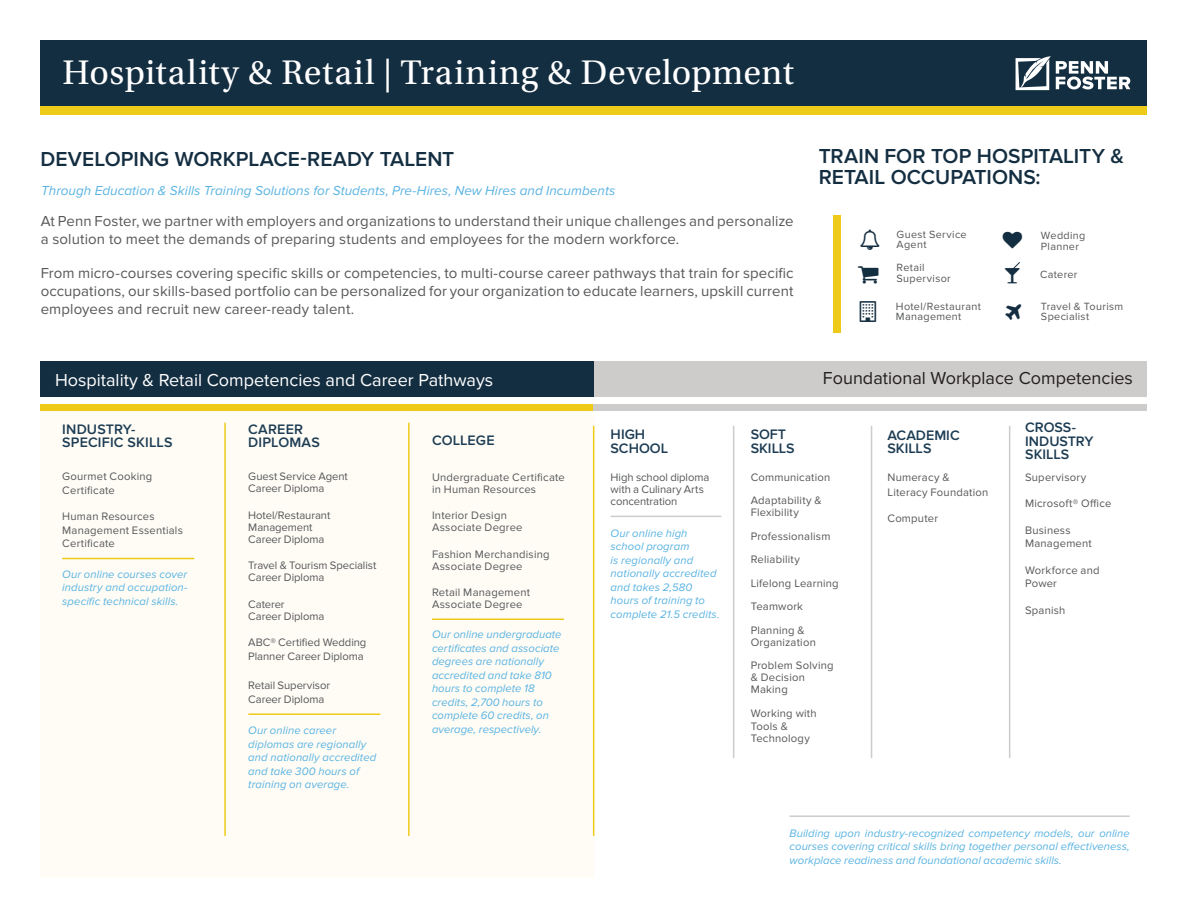
<style>
.page{position:relative;width:1188px;height:918px;background:#fff}
.page>*{position:absolute;margin:0;border:0;box-sizing:border-box;transform-origin:0 0}
.Body_Text{font:36px "Utopia Std";letter-spacing:.015em;color:#fff}
.Body_Text-2{font:600 21px/21px "Proxima Nova";letter-spacing:.005em;color:#142e41}
.t1{font:18px "Proxima Nova";color:#fff}
.t2{font:18px "Proxima Nova";color:#231f20}
.Body_Text-3{font:15px/18px "Proxima Nova";letter-spacing:.005em;color:#57585a}
.Body_Text-4{font:600 14.25px/13.8px "Proxima Nova";color:#1e3d54}
.Body_Text-5{font:italic 13.5px "Proxima Nova";letter-spacing:.005em;color:#5ab3e2}
.Body_Text-6{font:italic 11.25px/13.5px "Proxima Nova";letter-spacing:.005em;color:#5ab3e2}
.Body_Text-7{font:11.25px/12px "Proxima Nova";letter-spacing:.015em;color:#57585a}
.Body_Text-8{font:11.25px/12px "Proxima Nova";letter-spacing:-.005em;color:#57585a}
.Body_Text-9{font:10.8px/9.9px "Proxima Nova";letter-spacing:.03em;color:#57585a}
</style>
<div class="page">
<div style="left:40px;top:106px;width:1108px;height:9px;background:#efcb19"></div>
<div style="left:40px;top:40px;width:1108px;height:66px;background:#142e41"></div>
<svg style="left:1016px;top:56px;width:114px;height:34px"></svg>
<div style="left:834px;top:215px;width:7px;height:117px;background:#efcb19"></div>
<div style="left:40px;top:404px;width:554px;height:474px;background:#fefcf5"></div>
<div style="left:40px;top:361px;width:1107px;height:35px;background:#ceccca"></div>
<div style="left:40px;top:361px;width:554px;height:35px;background:#142e41"></div>
<div style="left:40px;top:404px;width:185px;height:6px;background:#efcb19"></div>
<div style="left:225px;top:404px;width:185px;height:6px;background:#efcb19"></div>
<div style="left:410px;top:404px;width:184px;height:6px;background:#efcb19"></div>
<div style="left:594px;top:404px;width:139px;height:6px;background:#ceccca"></div>
<div style="left:733px;top:404px;width:138px;height:6px;background:#ceccca"></div>
<div style="left:871px;top:404px;width:138px;height:6px;background:#ceccca"></div>
<div style="left:1009px;top:404px;width:138px;height:6px;background:#ceccca"></div>
<hr style="left:611px;top:516px;width:110px;height:1px;background:#ceccca">
<hr style="left:248px;top:713px;width:132px;height:2px;background:#efcb19">
<hr style="left:62px;top:558px;width:132px;height:1px;background:#efcb19">
<hr style="left:432px;top:619px;width:132px;height:1px;background:#efcb19">
<hr style="left:224px;top:423px;width:2px;height:413px;background:#efcb19">
<hr style="left:408px;top:423px;width:2px;height:413px;background:#efcb19">
<hr style="left:1009px;top:426px;width:1px;height:332px;background:#ceccca">
<hr style="left:871px;top:426px;width:1px;height:332px;background:#ceccca">
<hr style="left:733px;top:426px;width:1px;height:332px;background:#ceccca">
<hr style="left:593px;top:426px;width:1px;height:410px;background:#efcb19">
<hr style="left:790px;top:815px;width:340px;height:2px;background:#ceccca">
<svg style="left:1012px;top:262px;width:8px;height:8px"></svg>
<p class="Body_Text" style="left:62px;top:53px;width:733px">Hospitality &amp; Retail | Training &amp; Development</p>
<p class="Body_Text-2" style="left:41px;top:149px;width:415px">DEVELOPING WORKPLACE-READY TALENT</p>
<p class="Body_Text-5" style="left:41px;top:184px;width:576px">Through Education &amp; Skills Training Solutions for Students, Pre-Hires, New Hires and Incumbents</p>
<p class="Body_Text-3" style="left:41px;top:212px;width:754px">At Penn Foster, we partner with employers and organizations to understand their unique challenges and personalize a solution to meet the demands of preparing students and employees for the modern workforce.</p>
<p class="Body_Text-3" style="left:41px;top:264px;width:755px;text-align:justify">From micro-courses covering specific skills or competencies, to multi-course career pathways that train for specific occupations, our skills-based portfolio can be personalized for your organization to educate learners, upskill current employees and recruit new career-ready talent.</p>
<p class="Body_Text-2" style="left:819px;top:146px;width:307px">TRAIN FOR TOP HOSPITALITY &amp;<br>RETAIL OCCUPATIONS:</p>
<p class="Body_Text-9" style="left:897px;top:229px;width:72px">Guest Service<br>Agent</p>
<p class="Body_Text-9" style="left:897px;top:263px;width:29px">Retail</p>
<p class="Body_Text-9" style="left:897px;top:273px;width:56px">Supervisor</p>
<p class="Body_Text-9" style="left:896px;top:301px;width:86px">Hotel/Restaurant<br>Management</p>
<p class="Body_Text-9" style="left:1041px;top:231px;width:46px">Wedding</p>
<p class="Body_Text-9" style="left:1041px;top:241px;width:39px">Planner</p>
<p class="Body_Text-9" style="left:1040px;top:270px;width:39px">Caterer</p>
<p class="Body_Text-9" style="left:1041px;top:301px;width:84px">Travel &amp; Tourism<br>Specialist</p>
<p class="t1" style="left:55px;top:369px;width:440px">Hospitality &amp; Retail Competencies and Career Pathways</p>
<p class="t2" style="left:823px;top:368px;width:312px">Foundational Workplace Competencies</p>
<p class="Body_Text-4" style="left:248px;top:422px;width:73px">CAREER<br>DIPLOMAS</p>
<p class="Body_Text-4" style="left:432px;top:434px;width:64px">COLLEGE</p>
<p class="Body_Text-4" style="left:62px;top:422px;width:112px">INDUSTRY-<br>SPECIFIC SKILLS</p>
<p class="Body_Text-4" style="left:887px;top:428px;width:74px">ACADEMIC<br>SKILLS</p>
<p class="Body_Text-4" style="left:611px;top:428px;width:59px">HIGH<br>SCHOOL</p>
<p class="Body_Text-4" style="left:751px;top:428px;width:46px">SOFT<br>SKILLS</p>
<p class="Body_Text-7" style="left:62px;top:470px;width:92px;line-height:13.5px">Gourmet Cooking<br>Certificate</p>
<p class="Body_Text-7" style="left:62px;top:510px;width:122px;line-height:13.5px">Human Resources<br>Management Essentials<br>Certificate</p>
<p class="Body_Text-6" style="left:62px;top:568px;width:127px;text-align:justify">Our online courses cover industry and occupation&shy;specific technical skills.</p>
<p class="Body_Text-8" style="left:248px;top:471px;width:101px">Guest Service Agent<br>Career Diploma</p>
<p class="Body_Text-8" style="left:248px;top:509px;width:84px">Hotel/Restaurant<br>Management<br>Career Diploma</p>
<p class="Body_Text-8" style="left:248px;top:560px;width:130px">Travel &amp; Tourism Specialist<br>Career Diploma</p>
<p class="Body_Text-8" style="left:248px;top:598px;width:78px">Caterer<br>Career Diploma</p>
<p class="Body_Text-8" style="left:248px;top:636px;width:120px;line-height:13.5px">ABC® Certified Wedding<br>Planner Career Diploma</p>
<p class="Body_Text-8" style="left:248px;top:679px;width:83px;line-height:13.5px">Retail Supervisor<br>Career Diploma</p>
<p class="Body_Text-6" style="left:248px;top:724px;width:129px">Our online career diplomas are regionally and nationally accredited and take 300 hours of training on average.</p>
<p class="Body_Text-7" style="left:432px;top:471px;width:134px">Undergraduate Certificate in Human Resources</p>
<p class="Body_Text-7" style="left:432px;top:509px;width:92px">Interior Design<br>Associate Degree</p>
<p class="Body_Text-7" style="left:432px;top:548px;width:119px">Fashion Merchandising<br>Associate Degree</p>
<p class="Body_Text-7" style="left:432px;top:586px;width:100px">Retail Management<br>Associate Degree</p>
<p class="Body_Text-6" style="left:432px;top:628px;width:131px">Our online undergraduate certificates and associate degrees are nationally accredited and take 810 hours to complete 18 credits, 2,700 hours to complete 60 credits, on average, respectively.</p>
<p class="Body_Text-8" style="left:611px;top:471px;width:100px">High school diploma with a Culinary Arts concentration</p>
<p class="Body_Text-6" style="left:611px;top:526px;width:110px">Our online high school program<br>is regionally and nationally accredited and takes 2,580 hours of training to complete 21.5 credits.</p>
<p class="Body_Text-7" style="left:751px;top:471px;width:81px">Communication</p>
<p class="Body_Text-7" style="left:751px;top:495px;width:73px">Adaptability &amp;<br>Flexibility</p>
<p class="Body_Text-7" style="left:751px;top:530px;width:81px">Professionalism</p>
<p class="Body_Text-7" style="left:751px;top:554px;width:51px">Reliability</p>
<p class="Body_Text-7" style="left:751px;top:577px;width:90px">Lifelong Learning</p>
<p class="Body_Text-7" style="left:751px;top:601px;width:54px">Teamwork</p>
<p class="Body_Text-7" style="left:751px;top:624px;width:67px">Planning &amp;<br>Organization</p>
<p class="Body_Text-7" style="left:751px;top:660px;width:84px">Problem Solving &amp; Decision<br>Making</p>
<p class="Body_Text-7" style="left:751px;top:707px;width:68px">Working with</p>
<p class="Body_Text-7" style="left:751px;top:720px;width:61px">Tools &amp;<br>Technology</p>
<p class="Body_Text-7" style="left:887px;top:470px;width:102px;line-height:15px">Numeracy &amp;<br>Literacy Foundation</p>
<p class="Body_Text-7" style="left:887px;top:513px;width:52px">Computer</p>
<p class="Body_Text-4" style="left:1025px;top:420px;width:70px">CROSS-<br>INDUSTRY<br>SKILLS</p>
<p class="Body_Text-7" style="left:1025px;top:471px;width:63px">Supervisory</p>
<p class="Body_Text-7" style="left:1025px;top:498px;width:88px">Microsoft® Office</p>
<p class="Body_Text-7" style="left:1025px;top:523px;width:68px;line-height:13.5px">Business<br>Management</p>
<p class="Body_Text-7" style="left:1025px;top:563px;width:76px;line-height:13.5px">Workforce and<br>Power</p>
<p class="Body_Text-7" style="left:1025px;top:604px;width:42px">Spanish</p>
<p class="Body_Text-6" style="left:790px;top:827px;width:342px;text-align:justify">Building upon industry-recognized competency models, our online courses covering critical skills bring together personal effectiveness, workplace readiness and foundational academic skills.</p>
</div>
